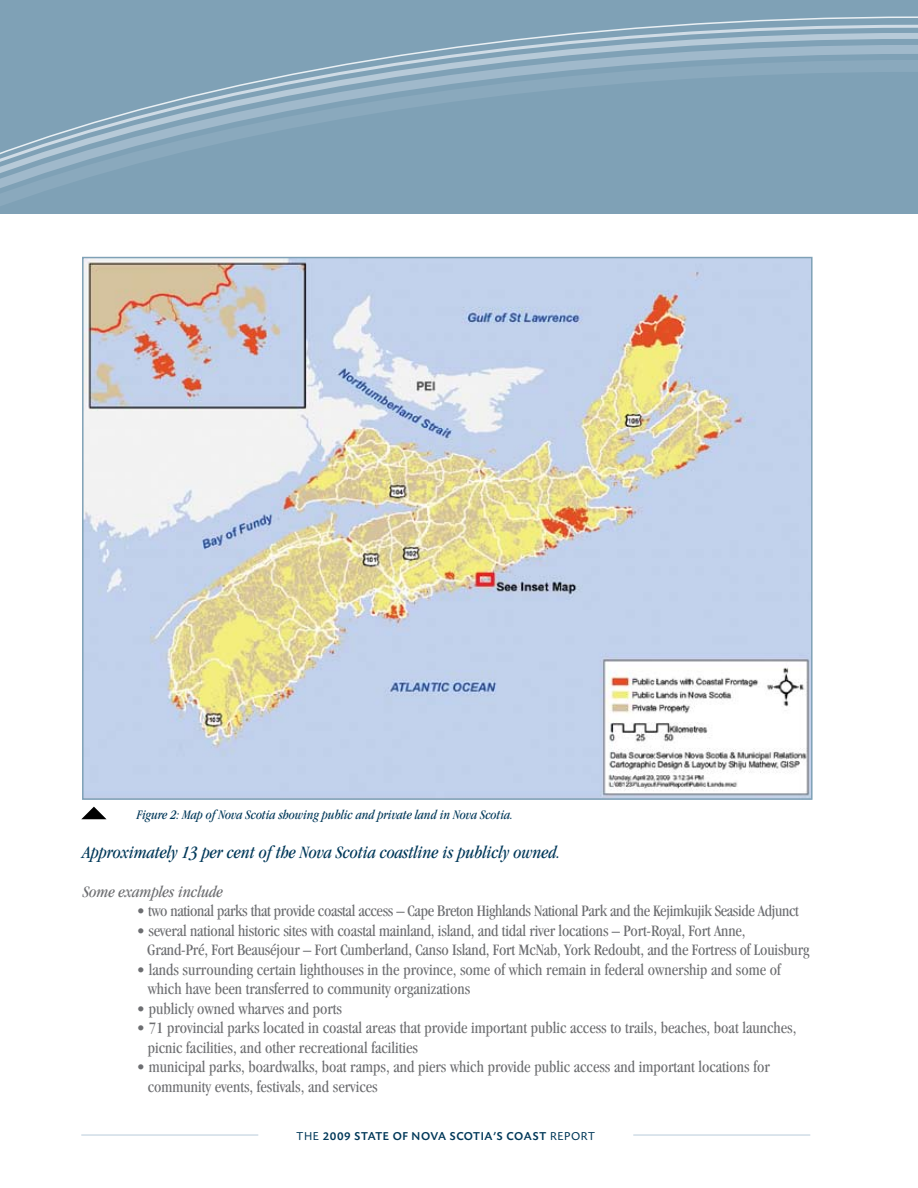
<style>
.page{position:relative;width:918px;height:1188px;background:#fff}
.page>*{position:absolute;margin:0;border:0;box-sizing:border-box;transform-origin:0 0}
.t1{font:italic condensed 18px "Garamond";color:#003859}
.t2{font:condensed 16.5px/19.5px "Garamond";color:#6d6e71}
.t3{font:condensed 16.5px "Garamond";letter-spacing:-.02em;color:#6d6e71}
.t4{font:italic condensed 16.5px "Garamond";color:#6d6e71}
.t5{font:italic condensed 13.5px "Garamond";color:#003859}
.t6{font:500 12px "Today BEF";letter-spacing:.05em;color:#003859}
.t7{font:12px "Today BEF";color:#003859}
.s1{font-weight:400}
</style>
<div class="page">
<div style="left:0;top:0;width:918px;height:213px;background:#7fa1b6"></div>
<svg style="left:0;top:16px;width:918px;height:190px"></svg>
<hr style="left:81px;top:1134px;width:177px;height:2px;background:#d0dce6">
<hr style="left:633px;top:1134px;width:177px;height:2px;background:#d0dce6">
<img style="left:85px;top:260px;width:725px;height:537px">
<svg style="left:81px;top:807px;width:25px;height:12px"></svg>
<p class="t5" style="left:137px;top:807px;width:378px">Figure 2: Map of Nova Scotia showing public and private land in Nova Scotia.</p>
<p class="t1" style="left:83px;top:842px;width:479px">Approximately 13 per cent of the Nova Scotia coastline is publicly owned.</p>
<p class="t4" style="left:83px;top:882px;width:142px">Some examples include</p>
<p class="t3" style="left:137px;top:902px;width:664px">• two national parks that provide coastal access – Cape Breton Highlands National Park and the Kejimkujik Seaside Adjunct</p>
<p class="t2" style="left:147px;top:921px;width:664px;text-indent:-11px">• several national historic sites with coastal mainland, island, and tidal river locations – Port-Royal, Fort Anne,<br>Grand-Pré, Fort Beauséjour – Fort Cumberland, Canso Island, Fort McNab, York Redoubt, and the Fortress of Louisburg</p>
<p class="t2" style="left:148px;top:960px;width:635px;text-indent:-11px">• lands surrounding certain lighthouses in the province, some of which remain in federal ownership and some of which have been transferred to community organizations</p>
<p class="t2" style="left:137px;top:999px;width:207px">• publicly owned wharves and ports</p>
<p class="t2" style="left:148px;top:1018px;width:650px;text-indent:-11px">• 71 provincial parks located in coastal areas that provide important public access to trails, beaches, boat launches, picnic facilities, and other recreational facilities</p>
<p class="t2" style="left:148px;top:1057px;width:624px;text-indent:-11px">• municipal parks, boardwalks, boat ramps, and piers which provide public access and important locations for community events, festivals, and services</p>
<p class="t6" style="left:297px;top:1130px;width:66px"><span class="s1">THE</span> 2009 STATE</p>
<p class="t6" style="left:393px;top:1130px;width:66px">OF NOVASCOTIA</p>
<p class="t6" style="left:493px;top:1130px;width:23px">’S COAST</p>
<p class="t7" style="left:550px;top:1130px;width:30px">REPORT</p>
</div>
